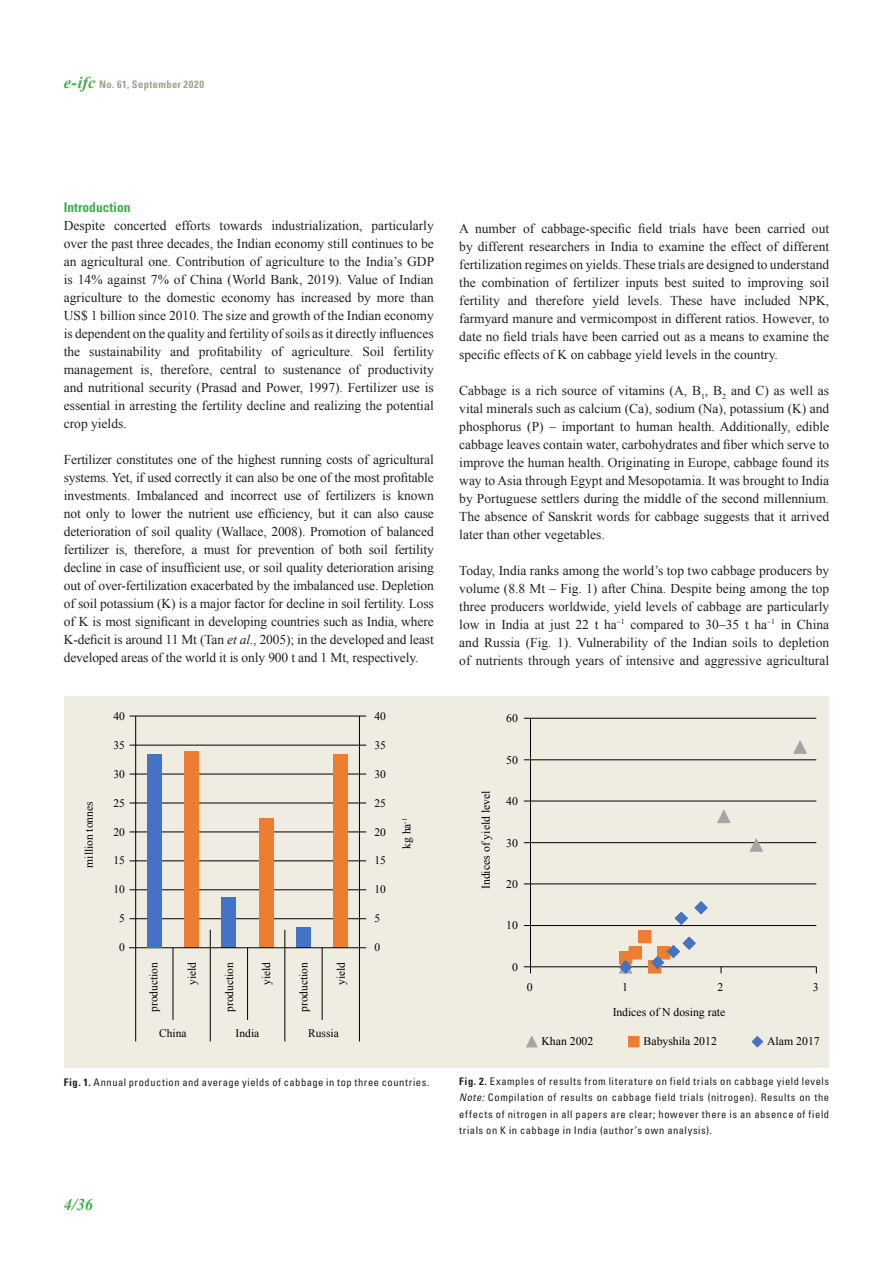
<style>
.page{position:relative;width:893px;height:1263px;background:#fff}
.page>*{position:absolute;margin:0;border:0;box-sizing:border-box;transform-origin:0 0}
.t1{font:italic 700 16.5px "Times New Roman";color:#40ae49}
.IPI_Standard{font:13.5px/18px "Times New Roman";color:#231f20;text-align:justify}
.IPI_header_green{font:700 condensed 13.5px "Univers LT Std";color:#40ae49}
.t2{font:11.7px "Times New Roman";color:#000}
.t3{font:11.55px "Times New Roman";color:#000}
.IPI_Figure_caption{font:condensed 10.5px/16.5px "Univers LT Pro";letter-spacing:.055em;color:#231f20;text-align:justify}
.t4{font:700 condensed 10.5px "Univers LT Std";letter-spacing:.04em;color:#a69e8f}
.s1{font-family:"Times New Roman";font-style:italic;font-stretch:normal;font-size:16.5px;color:#40ae49}
.s2{font-style:italic}
.s3{font-family:"Univers LT Std";font-weight:700}
</style>
<div class="page">
<div style="left:64px;top:696px;width:370px;height:371px;background:#efece1"></div>
<hr style="left:130px;top:918px;width:236px;height:1px;background:#000">
<hr style="left:130px;top:889px;width:236px;height:1px;background:#000">
<hr style="left:130px;top:861px;width:236px;height:1px;background:#000">
<hr style="left:130px;top:832px;width:236px;height:1px;background:#000">
<hr style="left:130px;top:803px;width:236px;height:1px;background:#000">
<hr style="left:130px;top:774px;width:236px;height:1px;background:#000">
<hr style="left:130px;top:745px;width:236px;height:1px;background:#000">
<hr style="left:130px;top:716px;width:236px;height:1px;background:#000">
<div style="left:296px;top:927px;width:15px;height:21px;background:#4472c4"></div>
<div style="left:221px;top:897px;width:15px;height:51px;background:#4472c4"></div>
<div style="left:333px;top:754px;width:15px;height:194px;background:#ed7d31"></div>
<div style="left:259px;top:818px;width:15px;height:130px;background:#ed7d31"></div>
<div style="left:184px;top:751px;width:15px;height:197px;background:#ed7d31"></div>
<hr style="left:359px;top:716px;width:1px;height:325px;background:#000">
<hr style="left:135px;top:716px;width:1px;height:325px;background:#000">
<hr style="left:129px;top:947px;width:237px;height:1px;background:#000">
<hr style="left:285px;top:930px;width:1px;height:111px;background:#000">
<hr style="left:210px;top:930px;width:1px;height:111px;background:#000">
<hr style="left:322px;top:948px;width:1px;height:72px;background:#000">
<hr style="left:247px;top:948px;width:1px;height:72px;background:#000">
<hr style="left:173px;top:948px;width:1px;height:72px;background:#000">
<div style="left:147px;top:754px;width:15px;height:194px;background:#4472c4"></div>
<div style="left:434px;top:696px;width:395px;height:371px;background:#efece1"></div>
<hr style="left:524px;top:925px;width:292px;height:1px;background:#000">
<hr style="left:524px;top:884px;width:292px;height:1px;background:#000">
<hr style="left:524px;top:842px;width:292px;height:1px;background:#000">
<hr style="left:524px;top:801px;width:292px;height:1px;background:#000">
<hr style="left:524px;top:759px;width:292px;height:1px;background:#000">
<hr style="left:524px;top:718px;width:292px;height:1px;background:#000">
<hr style="left:530px;top:718px;width:1px;height:249px;background:#000">
<hr style="left:524px;top:966px;width:292px;height:1px;background:#000">
<svg style="left:717px;top:810px;width:14px;height:13px"></svg>
<svg style="left:749px;top:838px;width:15px;height:14px"></svg>
<svg style="left:793px;top:740px;width:14px;height:14px"></svg>
<div style="left:648px;top:961px;width:13px;height:12px;background:#ed7d31"></div>
<div style="left:639px;top:930px;width:12px;height:13px;background:#ed7d31"></div>
<div style="left:638px;top:930px;width:13px;height:13px;border:1px solid #ed7d31"></div>
<div style="left:629px;top:947px;width:12px;height:12px;background:#ed7d31"></div>
<div style="left:629px;top:946px;width:13px;height:13px;border:1px solid #ed7d31"></div>
<div style="left:619px;top:951px;width:13px;height:13px;background:#ed7d31"></div>
<svg style="left:618px;top:959px;width:15px;height:15px"></svg>
<svg style="left:674px;top:901px;width:34px;height:24px"></svg>
<svg style="left:650px;top:936px;width:46px;height:34px"></svg>
<svg style="left:526px;top:1036px;width:12px;height:12px"></svg>
<div style="left:629px;top:1036px;width:10px;height:11px;background:#ed7d31"></div>
<div style="left:628px;top:1036px;width:11px;height:11px;border:1px solid #ed7d31"></div>
<svg style="left:751px;top:1036px;width:12px;height:12px"></svg>
<p class="t4" style="left:64px;top:78px;width:142px"><span class="s1">e-ifc</span> No. 61, September 2020</p>
<p class="IPI_header_green" style="left:64px;top:199px;width:68px">Introduction</p>
<p class="IPI_Standard" style="left:64px;top:217px;width:372px">Despite concerted efforts towards industrialization, particularly over the past three decades, the Indian economy still continues to be an agricultural one. Contribution of agriculture to the India’s GDP is 14% against 7% of China (World Bank, 2019). Value of Indian agriculture to the domestic economy has increased by more than US$ 1 billion since 2010. The size and growth of the Indian economy is dependent on the quality and fertility of soils as it directly influences the sustainability and profitability of agriculture. Soil fertility management is, therefore, central to sustenance of productivity and nutritional security (Prasad and Power, 1997). Fertilizer use is essential in arresting the fertility decline and realizing the potential crop yields.</p>
<p class="IPI_Standard" style="left:64px;top:451px;width:372px">Fertilizer constitutes one of the highest running costs of agricultural systems. Yet, if used correctly it can also be one of the most profitable investments. Imbalanced and incorrect use of fertilizers is known not only to lower the nutrient use efficiency, but it can also cause deterioration of soil quality (Wallace, 2008). Promotion of balanced fertilizer is, therefore, a must for prevention of both soil fertility decline in case of insufficient use, or soil quality deterioration arising out of over-fertilization exacerbated by the imbalanced use. Depletion of soil potassium (K) is a major factor for decline in soil fertility. Loss of K is most significant in developing countries such as India, where K-deficit is around 11 Mt (Tan <span class="s2">et al.</span>, 2005); in the developed and least developed areas of the world it is only 900 t and 1 Mt, respectively.</p>
<p class="t3" style="left:81px;top:868px;width:68px;rotate:-90deg">million tonnes</p>
<p class="t3" style="left:114px;top:708px;width:13px">40</p>
<p class="t3" style="left:114px;top:737px;width:13px">35</p>
<p class="t3" style="left:114px;top:766px;width:13px">30</p>
<p class="t3" style="left:114px;top:795px;width:13px">25</p>
<p class="t3" style="left:114px;top:824px;width:13px">20</p>
<p class="t3" style="left:114px;top:853px;width:13px">15</p>
<p class="t3" style="left:114px;top:882px;width:13px">10</p>
<p class="t3" style="left:119px;top:911px;width:7px">5</p>
<p class="t3" style="left:119px;top:940px;width:7px">0</p>
<p class="t3" style="left:146px;top:1012px;width:51px;rotate:-90deg">production</p>
<p class="t3" style="left:184px;top:985px;width:25px;rotate:-90deg">yield</p>
<p class="t3" style="left:221px;top:1012px;width:51px;rotate:-90deg">production</p>
<p class="t3" style="left:258px;top:985px;width:25px;rotate:-90deg">yield</p>
<p class="t3" style="left:296px;top:1012px;width:51px;rotate:-90deg">production</p>
<p class="t3" style="left:333px;top:985px;width:25px;rotate:-90deg">yield</p>
<p class="t3" style="left:159px;top:1026px;width:29px">China</p>
<p class="t3" style="left:236px;top:1026px;width:25px">India</p>
<p class="t3" style="left:308px;top:1026px;width:32px">Russia</p>
<p class="t3" style="left:374px;top:708px;width:13px">40</p>
<p class="t3" style="left:374px;top:737px;width:13px">35</p>
<p class="t3" style="left:374px;top:766px;width:13px">30</p>
<p class="t3" style="left:374px;top:795px;width:13px">25</p>
<p class="t3" style="left:374px;top:824px;width:13px">20</p>
<p class="t3" style="left:374px;top:853px;width:13px">15</p>
<p class="t3" style="left:374px;top:882px;width:13px">10</p>
<p class="t3" style="left:374px;top:911px;width:7px">5</p>
<p class="t3" style="left:374px;top:940px;width:7px">0</p>
<p class="t3" style="left:399px;top:849px;width:32px;rotate:-90deg">kg ha<sup>-1</sup></p>
<p class="IPI_Standard" style="left:459px;top:219px;width:371px">A number of cabbage-specific field trials have been carried out by different researchers in India to examine the effect of different fertilization regimes on yields. These trials are designed to understand the combination of fertilizer inputs best suited to improving soil fertility and therefore yield levels. These have included NPK, farmyard manure and vermicompost in different ratios. However, to date no field trials have been carried out as a means to examine the specific effects of K on cabbage yield levels in the country.</p>
<p class="IPI_Standard" style="left:459px;top:381px;width:371px">Cabbage is a rich source of vitamins (A, B<sub>1</sub>, B<sub>2</sub> and C) as well as vital minerals such as calcium (Ca), sodium (Na), potassium (K) and phosphorus (P) – important to human health. Additionally, edible cabbage leaves contain water, carbohydrates and fiber which serve to improve the human health. Originating in Europe, cabbage found its way to Asia through Egypt and Mesopotamia. It was brought to India by Portuguese settlers during the middle of the second millennium.<br>The absence of Sanskrit words for cabbage suggests that it arrived later than other vegetables.</p>
<p class="IPI_Standard" style="left:459px;top:561px;width:371px">Today, India ranks among the world’s top two cabbage producers by volume (8.8 Mt – Fig. 1) after China. Despite being among the top three producers worldwide, yield levels of cabbage are particularly low in India at just 22 t ha<sup>–1</sup> compared to 30–35 t ha<sup>–1</sup> in China and Russia (Fig. 1). Vulnerability of the Indian soils to depletion of nutrients through years of intensive and aggressive agricultural</p>
<p class="t2" style="left:506px;top:710px;width:13px">60</p>
<p class="t2" style="left:478px;top:889px;width:100px;rotate:-90deg">Indices of yield level</p>
<p class="t2" style="left:506px;top:752px;width:13px">50</p>
<p class="t2" style="left:506px;top:793px;width:13px">40</p>
<p class="t2" style="left:506px;top:835px;width:13px">30</p>
<p class="t2" style="left:506px;top:876px;width:13px">20</p>
<p class="t2" style="left:506px;top:917px;width:13px">10</p>
<p class="t2" style="left:512px;top:959px;width:7px">0</p>
<p class="t2" style="left:527px;top:979px;width:7px">0</p>
<p class="t2" style="left:622px;top:979px;width:7px">1</p>
<p class="t2" style="left:717px;top:979px;width:7px">2</p>
<p class="t2" style="left:813px;top:979px;width:7px">3</p>
<p class="t2" style="left:613px;top:1004px;width:114px">Indices of N dosing rate</p>
<p class="t2" style="left:541px;top:1033px;width:53px">Khan 2002</p>
<p class="t2" style="left:644px;top:1033px;width:75px">Babyshila 2012</p>
<p class="t2" style="left:767px;top:1033px;width:54px">Alam 2017</p>
<p class="IPI_Figure_caption" style="left:64px;top:1073px;width:367px"><span class="s3">Fig. 1.</span> Annual production and average yields of cabbage in top three countries.</p>
<p class="IPI_Figure_caption" style="left:459px;top:1072px;width:371px"><span class="s3">Fig. 2.</span> Examples of results from literature on field trials on cabbage yield levels</p>
<p class="IPI_Figure_caption" style="left:459px;top:1089px;width:371px"><span class="s2">Note:</span> Compilation of results on cabbage field trials (nitrogen). Results on the effects of nitrogen in all papers are clear; however there is an absence of field trials on K in cabbage in India (author’s own analysis).</p>
<p class="t1" style="left:64px;top:1193px;width:31px">4/36</p>
</div>
